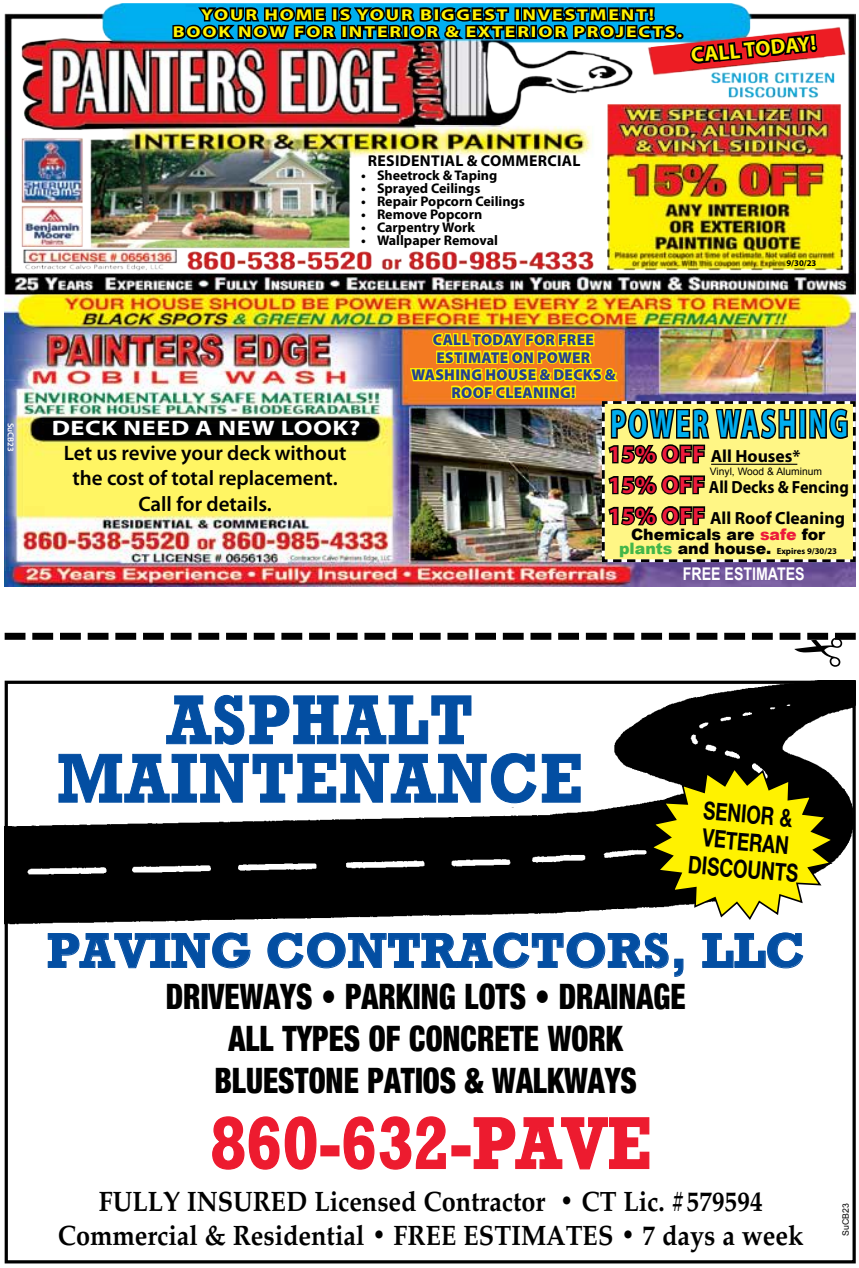
<style>
.page{position:relative;width:859px;height:1268px;background:#fff}
.page>*{position:absolute;margin:0;border:0;box-sizing:border-box;transform-origin:0 0}
.t1{font:700 74.55px "Rockwell Std";color:#ed1b2f;scale:.88 1}
.t2{font:700 70.35px/58.4px "Rockwell Std";letter-spacing:.025em;color:#034ea2;text-align:center;scale:.9 1}
.t3{font:700 49.88px "Rockwell Std";color:#034ea2}
.t4{font:700 39.73px "Myriad Pro";letter-spacing:.095em;color:#00aeef;scale:.67 1}
.t5{font:900 condensed 35px/42px "Helvetica Neue";color:#000;text-align:center;scale:.87 1}
.t6{font:700 28px/33.6px "Palatino";color:#000;text-align:center;scale:.9 1}
.t7{font:700 24.68px/27.5px "Helvetica Neue";color:#000;text-align:center;scale:.75 1}
.t8{font:600 21px/25px "Myriad Pro";color:#000;text-align:center}
.t9{font:700 21px "Myriad Pro";color:#fff200}
.t10{font:700 17.68px/30.8px "Myriad Pro";color:#000}
.t11{font:700 17.5px "Arial";color:#fff;scale:.81 1}
.t12{font:700 15.75px/17.5px "Myriad Pro";letter-spacing:.095em;color:#fff200;text-align:center;scale:1.25 1}
.t13{font:900 15.75px/17.5px "Myriad Pro";letter-spacing:.02em;color:#25408f;text-align:center}
.t14{font:700 15.75px "Myriad Pro";letter-spacing:.02em;color:#000}
.t15{font:900 15.75px "Arial";color:#000}
.t16{font:700 14px "Myriad Pro";color:#000}
.t17{font:10.33px "Arial";color:#000}
.t18{font:700 8.75px "Myriad Pro";color:#000}
.t19{font:600 8.75px "Myriad Pro";color:#fff}
.t20{font:8.75px "Arial";color:#000}
.s1{font-weight:700;color:#fff}
.s2{font-size:23.45px;color:#ed1a3b}
.s3{color:#ed1a3b}
.s4{font-family:"Arial";font-weight:900;font-size:15.75px;color:#43b649}
.s5{font-family:"Arial";font-weight:900;font-size:15.75px}
</style>
<div class="page">
<img style="left:5px;top:3px;width:850px;height:583px">
<img style="left:408px;top:307px;width:447px;height:256px">
<hr style="left:711px;top:464px;width:86px;height:1px;background:#000">
<img style="left:170px;top:3px;width:671px;height:74px">
<img style="left:5px;top:681px;width:850px;height:274px">
<svg style="left:212px;top:1116px;width:105px;height:54px"></svg>
<div style="left:320px;top:1145px;width:19px;height:11px;border:1px solid #ed1b2f"></div>
<svg style="left:343px;top:1116px;width:103px;height:54px"></svg>
<div style="left:451px;top:1145px;width:19px;height:11px;border:1px solid #ed1b2f"></div>
<svg style="left:473px;top:1117px;width:177px;height:53px"></svg>
<svg style="left:166px;top:694px;width:305px;height:51px"></svg>
<svg style="left:58px;top:753px;width:523px;height:51px"></svg>
<svg style="left:47px;top:932px;width:204px;height:37px"></svg>
<svg style="left:267px;top:932px;width:416px;height:45px"></svg>
<svg style="left:701px;top:932px;width:102px;height:37px"></svg>
<svg style="left:647px;top:766px;width:189px;height:155px"></svg>
<svg style="left:5px;top:633px;width:850px;height:7px"></svg>
<p class="t19" style="left:16px;top:423px;width:31px;rotate:90deg">SuCB23</p>
<p class="t12" style="left:173px;top:5px;width:409px">YOUR HOME IS YOUR BIGGEST INVESTMENT!<br>BOOK NOW FOR INTERIOR &amp; EXTERIOR PROJECTS.</p>
<p class="t9" style="left:689px;top:42px;width:127px;rotate:-6deg">CALL TODAY!</p>
<p class="t14" style="left:368px;top:151px;width:214px">RESIDENTIAL &amp; COMMERCIAL</p>
<p class="t16" style="left:361px;top:166px;width:137px">• Sheetrock &amp; Taping</p>
<p class="t16" style="left:361px;top:179px;width:121px">• Sprayed Ceilings</p>
<p class="t16" style="left:361px;top:192px;width:165px">• Repair Popcorn Ceilings</p>
<p class="t16" style="left:361px;top:205px;width:122px">• Remove Popcorn</p>
<p class="t16" style="left:361px;top:218px;width:115px">• Carpentry Work</p>
<p class="t16" style="left:361px;top:231px;width:138px">• Wallpaper Removal</p>
<p class="t13" style="left:411px;top:330px;width:206px">CALL TODAY FOR FREE<br>ESTIMATE ON POWER<br>WASHING HOUSE &amp; DECKS &amp;<br>ROOF CLEANING!</p>
<p class="t18" style="left:786px;top:257px;width:32px">9/30/23</p>
<p class="t8" style="left:52px;top:415px;width:310px"><span class="s1">DECK NEED A NEW LOOK?<br></span>Let us revive your deck without the cost of total replacement.<br>Call for details.</p>
<p class="t4" style="left:610px;top:398px;width:355px">POWER WASHING</p>
<p class="t10" style="left:608px;top:440px;width:242px"><span class="s2">15% OFF</span> All Houses*<br><span class="s2">15% OFF</span> All Decks &amp; Fencing<br><span class="s2">15% OFF</span> All Roof Cleaning</p>
<p class="t11" style="left:682px;top:562px;width:152px">FREE ESTIMATES</p>
<p class="t17" style="left:709px;top:464px;width:114px">Vinyl, Wood &amp; Aluminum</p>
<p class="t15" style="left:631px;top:523px;width:195px">Chemicals are <span class="s3">safe</span> for</p>
<p class="t18" style="left:619px;top:546px;width:219px"><span class="s4">plants</span> <span class="s5">and house.</span> Expires 9/30/23</p>
<p class="t2" style="left:57px;top:690px;width:585px">ASPHALT<br>MAINTENANCE</p>
<p class="t7" style="left:694px;top:795px;width:148px;rotate:5deg">SENIOR &amp;<br>VETERAN<br>DISCOUNTS</p>
<p class="t3" style="left:47px;top:921px;width:759px">PAVING CONTRACTORS, LLC</p>
<p class="t5" style="left:166px;top:975px;width:599px">DRIVEWAYS • PARKING LOTS • DRAINAGE<br>ALL TYPES OF CONCRETE WORK<br>BLUESTONE PATIOS &amp; WALKWAYS</p>
<p class="t1" style="left:210px;top:1099px;width:502px">860-632-PAVE</p>
<p class="t6" style="left:58px;top:1184px;width:829px">FULLY INSURED Licensed Contractor • CT Lic. #579594<br>Commercial &amp; Residential • FREE ESTIMATES • 7 days a week</p>
<p class="t20" style="left:839px;top:1235px;width:34px;rotate:-90deg">SuCB23</p>
</div>
